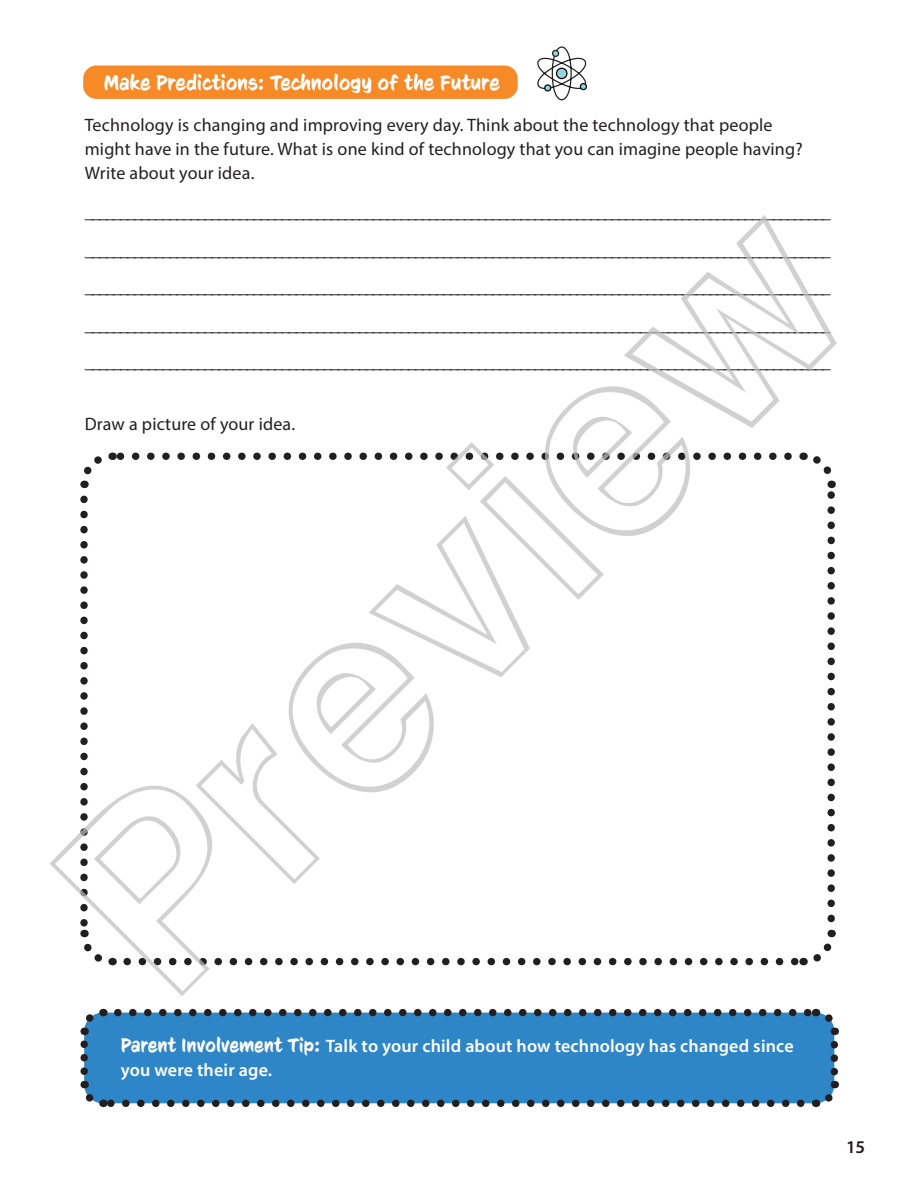
<style>
.page{position:relative;width:918px;height:1188px;background:#fff}
.page>*{position:absolute;margin:0;border:0;box-sizing:border-box;transform-origin:0 0}
.t1{font:256.8px "Aa Sans Outline";color:rgb(191 191 191/.71)}
.t2{font:21px "CC Sign Language";letter-spacing:.02em;color:#fff}
.t3{font:18px/37.5px "Myriad Pro";letter-spacing:.01em;color:#231f20}
.t4{font:600 18px/24px "Myriad Pro";letter-spacing:.01em;color:#fff}
.t5{font:600 18px "Myriad Pro";color:#231f20}
.s1{font-family:"CC Sign Language";font-weight:400;font-size:19.5px}
</style>
<div class="page">
<div style="left:83px;top:66px;width:435px;height:33px;background:#f68a26;border-radius:13px"></div>
<div style="left:84px;top:1013px;width:750px;height:90px;background:#2e86c7;border-radius:19px"></div>
<svg style="left:118px;top:1009px;width:690px;height:7px"></svg>
<svg style="left:110px;top:1100px;width:691px;height:7px"></svg>
<svg style="left:80px;top:1008px;width:26px;height:63px"></svg>
<svg style="left:816px;top:1008px;width:23px;height:27px"></svg>
<svg style="left:813px;top:1045px;width:26px;height:63px"></svg>
<svg style="left:80px;top:1081px;width:24px;height:27px"></svg>
<svg style="left:127px;top:958px;width:669px;height:7px"></svg>
<svg style="left:120px;top:453px;width:668px;height:7px"></svg>
<svg style="left:80px;top:499px;width:34px;height:467px"></svg>
<svg style="left:803px;top:930px;width:33px;height:36px"></svg>
<svg style="left:801px;top:452px;width:35px;height:467px"></svg>
<svg style="left:80px;top:452px;width:33px;height:36px"></svg>
<svg style="left:537px;top:46px;width:50px;height:55px"></svg>
<p class="t2" style="left:104px;top:71px;width:397px">Make Predictions: Technology of the Future</p>
<p class="t3" style="left:85px;top:113px;width:719px;line-height:24px">Technology is changing and improving every day. Think about the technology that people might have in the future. What is one kind of technology that you can imagine people having?<br>Write about your idea.</p>
<p class="t3" style="left:85px;top:193px;width:748px;text-align:justify">__________________________________________________________________________________________________________ __________________________________________________________________________________________________________ __________________________________________________________________________________________________________ __________________________________________________________________________________________________________ __________________________________________________________________________________________________________</p>
<h1 class="t1" style="left:6px;top:833px;width:980px;rotate:-45deg">Preview</h1>
<p class="t3" style="left:85px;top:405px;width:212px">Draw a picture of your idea.</p>
<p class="t4" style="left:121px;top:1034px;width:674px"><span class="s1">Parent Involvement Tip:</span> Talk to your child about how technology has changed since you were their age.</p>
<p class="t5" style="left:846px;top:1135px;width:21px">15</p>
</div>
